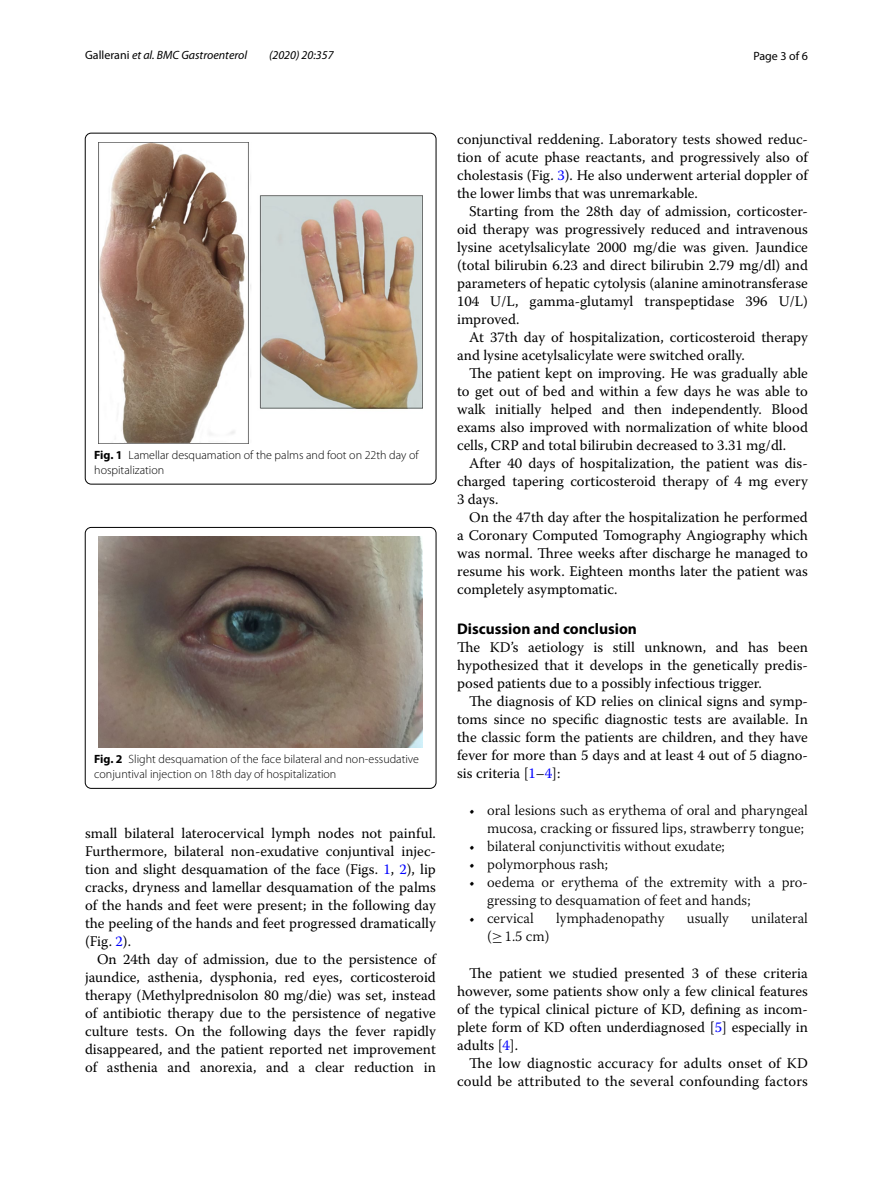
<style>
.page{position:relative;width:893px;height:1187px;background:#fff}
.page>*{position:absolute;margin:0;border:0;box-sizing:border-box;transform-origin:0 0}
.t1{font:700 15.45px "Myriad Pro";color:#000}
.t2{font:14.7px/18px "Warnock Pro";color:#000;text-align:justify}
.t3{font:300 14.7px/18px "Warnock Pro";color:#000;text-align:right}
.t4{font:300 12px/15px "Myriad Pro";color:#000}
.t5{font:italic 12px "Myriad Pro";color:#000}
.t6{font:12px "Myriad Pro";color:#000}
.s1{font-style:normal}
.s2{font-weight:700}
.s3{color:#00f}
.s4{font-family:"MTSY";font-weight:400}
</style>
<div class="page">
<img style="left:99px;top:142px;width:323px;height:301px">
<div style="left:85px;top:133px;width:351px;height:351px;border:1px solid #000;border-radius:6px"></div>
<img style="left:99px;top:536px;width:323px;height:211px">
<div style="left:85px;top:527px;width:351px;height:261px;border:1px solid #000;border-radius:6px"></div>
<p class="t5" style="left:85px;top:48px;width:164px"><span class="s1">Gallerani</span> et al. BMC Gastroenterol</p>
<p class="t5" style="left:269px;top:48px;width:66px">(2020) 20:357</p>
<p class="t6" style="left:753px;top:48px;width:56px">Page 3 of 6</p>
<p class="t4" style="left:94px;top:447px;width:326px"><span class="s2">Fig. 1</span> Lamellar desquamation of the palms and foot on 22th day of hospitalization</p>
<p class="t4" style="left:94px;top:751px;width:326px"><span class="s2">Fig. 2</span> Slight desquamation of the face bilateral and non-essudative conjuntival injection on 18th day of hospitalization</p>
<p class="t2" style="left:85px;top:824px;width:352px">small bilateral laterocervical lymph nodes not painful.<br>Furthermore, bilateral non-exudative conjuntival injec&shy;tion and slight desquamation of the face (Figs. <span class="s3">1</span>, <span class="s3">2</span>), lip cracks, dryness and lamellar desquamation of the palms of the hands and feet were present; in the following day the peeling of the hands and feet progressed dramatically (Fig. <span class="s3">2</span>).</p>
<p class="t2" style="left:85px;top:950px;width:352px;text-indent:12px">On 24th day of admission, due to the persistence of jaundice, asthenia, dysphonia, red eyes, corticosteroid therapy (Methylprednisolon 80 mg/die) was set, instead of antibiotic therapy due to the persistence of negative culture tests. On the following days the fever rapidly disappeared, and the patient reported net improvement of asthenia and anorexia, and a clear reduction in</p>
<p class="t2" style="left:457px;top:130px;width:352px">conjunctival reddening. Laboratory tests showed reduc&shy;tion of acute phase reactants, and progressively also of cholestasis (Fig. <span class="s3">3</span>). He also underwent arterial doppler of the lower limbs that was unremarkable.</p>
<p class="t2" style="left:457px;top:202px;width:352px;text-indent:12px">Starting from the 28th day of admission, corticoster&shy;oid therapy was progressively reduced and intravenous lysine acetylsalicylate 2000 mg/die was given. Jaundice (total bilirubin 6.23 and direct bilirubin 2.79 mg/dl) and parameters of hepatic cytolysis (alanine aminotransferase 104 U/L, gamma-glutamyl transpeptidase 396 U/L) improved.</p>
<p class="t2" style="left:457px;top:328px;width:352px;text-indent:12px">At 37th day of hospitalization, corticosteroid therapy and lysine acetylsalicylate were switched orally.</p>
<p class="t2" style="left:457px;top:364px;width:352px;text-indent:12px">The patient kept on improving. He was gradually able to get out of bed and within a few days he was able to walk initially helped and then independently. Blood exams also improved with normalization of white blood cells, CRP and total bilirubin decreased to 3.31 mg/dl.</p>
<p class="t2" style="left:457px;top:454px;width:352px;text-indent:12px">After 40 days of hospitalization, the patient was dis&shy;charged tapering corticosteroid therapy of 4 mg every 3 days.</p>
<p class="t2" style="left:457px;top:508px;width:352px;text-indent:12px">On the 47th day after the hospitalization he performed a Coronary Computed Tomography Angiography which was normal. Three weeks after discharge he managed to resume his work. Eighteen months later the patient was completely asymptomatic.</p>
<p class="t1" style="left:457px;top:619px;width:181px">Discussion and conclusion</p>
<p class="t2" style="left:457px;top:638px;width:352px">The KD’s aetiology is still unknown, and has been hypothesized that it develops in the genetically predis&shy;posed patients due to a possibly infectious trigger.</p>
<p class="t2" style="left:457px;top:692px;width:352px;text-indent:12px">The diagnosis of KD relies on clinical signs and symp&shy;toms since no specific diagnostic tests are available. In the classic form the patients are children, and they have fever for more than 5 days and at least 4 out of 5 diagno&shy;sis criteria [<span class="s3">1</span>–<span class="s3">4</span>]:</p>
<p class="t3" style="left:469px;top:801px;width:340px">• oral lesions such as erythema of oral and pharyngeal mucosa, cracking or fissured lips, strawberry tongue;</p>
<p class="t3" style="left:469px;top:837px;width:257px">• bilateral conjunctivitis without exudate;</p>
<p class="t3" style="left:469px;top:854px;width:140px">• polymorphous rash;</p>
<p class="t3" style="left:487px;top:872px;width:322px;text-align:left;text-indent:-18px">• oedema or erythema of the extremity with a pro&shy;gressing to desquamation of feet and hands;</p>
<p class="t3" style="left:469px;top:909px;width:66px">• cervical</p>
<p class="t3" style="left:556px;top:909px;width:110px">lymphadenopathy</p>
<p class="t3" style="left:687px;top:909px;width:43px">usually</p>
<p class="t3" style="left:751px;top:909px;width:58px">unilateral</p>
<p class="t3" style="left:487px;top:927px;width:64px">(<span class="s4">≥</span>1.5 cm)</p>
<p class="t2" style="left:457px;top:963px;width:352px;text-indent:12px">The patient we studied presented 3 of these criteria however, some patients show only a few clinical features of the typical clinical picture of KD, defining as incom&shy;plete form of KD often underdiagnosed [<span class="s3">5</span>] especially in adults [<span class="s3">4</span>].</p>
<p class="t2" style="left:457px;top:1053px;width:352px;text-align:right">The low diagnostic accuracy for adults onset of KD could be attributed to the several confounding factors</p>
</div>
